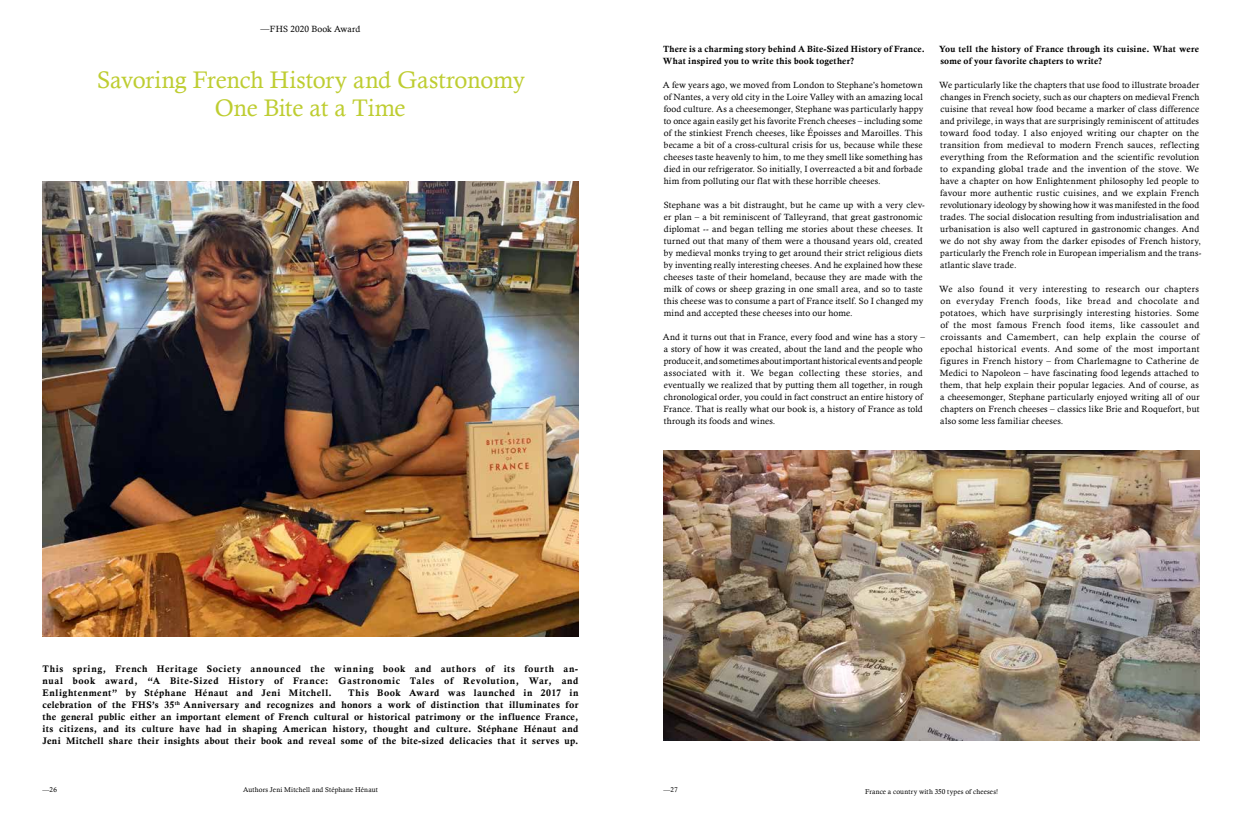
<style>
.page{position:relative;width:1242px;height:818px;background:#fff}
.page>*{position:absolute;margin:0;border:0;box-sizing:border-box;transform-origin:0 0}
.t1{font:24px/28px "Calisto";letter-spacing:-.005em;color:#becd31;text-align:center}
.t2{font:9.5px/12px "Calis MT Bol";letter-spacing:.04em;color:#000;text-align:justify}
.t3{font:9px/12px "Calisto";letter-spacing:.02em;color:#000}
.t4{font:9px/12px "Calis MT Bol";letter-spacing:.02em;color:#000}
.t5{font:7px "Calisto";letter-spacing:.02em;color:#000}
</style>
<div class="page">
<img style="left:43px;top:181px;width:535px;height:456px">
<img style="left:663px;top:451px;width:536px;height:289px">
<p class="t3" style="left:260px;top:23px;width:101px">—FHS 2020 Book Award</p>
<h1 class="t1" style="left:97px;top:66px;width:429px">Savoring French History and Gastronomy<br>One Bite at a Time</h1>
<p class="t4" style="left:663px;top:43px;width:264px">There is a charming story behind A Bite-Sized History of France.<br>What inspired you to write this book together?</p>
<p class="t3" style="left:662px;top:79px;width:262px;text-align:justify">A few years ago, we moved from London to Stephane’s hometown of Nantes, a very old city in the Loire Valley with an amazing local food culture. As a cheesemonger, Stephane was particularly happy to once again easily get his favorite French cheeses – including some of the stinkiest French cheeses, like Époisses and Maroilles. This became a bit of a cross-cultural crisis for us, because while these cheeses taste heavenly to him, to me they smell like something has died in our refrigerator. So initially, I overreacted a bit and forbade him from polluting our flat with these horrible cheeses.</p>
<p class="t3" style="left:664px;top:199px;width:263px">Stephane was a bit distraught, but he came up with a very clev&shy;er plan – a bit reminiscent of Talleyrand, that great gastronomic diplomat -- and began telling me stories about these cheeses. It turned out that many of them were a thousand years old, created by medieval monks trying to get around their strict religious diets by inventing really interesting cheeses. And he explained how these cheeses taste of their homeland, because they are made with the milk of cows or sheep grazing in one small area, and so to taste this cheese was to consume a part of France itself. So I changed my mind and accepted these cheeses into our home.</p>
<p class="t3" style="left:662px;top:331px;width:264px">And it turns out that in France, every food and wine has a story – a story of how it was created, about the land and the people who produce it, and sometimes about important historical events and people associated with it. We began collecting these stories, and eventually we realized that by putting them all together, in rough chronological order, you could in fact construct an entire history of France. That is really what our book is, a history of France as told through its foods and wines.</p>
<p class="t4" style="left:939px;top:43px;width:261px">You tell the history of France through its cuisine. What were some of your favorite chapters to write?</p>
<p class="t3" style="left:939px;top:79px;width:263px">We particularly like the chapters that use food to illustrate broader changes in French society, such as our chapters on medieval French cuisine that reveal how food became a marker of class difference and privilege, in ways that are surprisingly reminiscent of attitudes toward food today. I also enjoyed writing our chapter on the transition from medieval to modern French sauces, reflecting everything from the Reformation and the scientific revolution to expanding global trade and the invention of the stove. We have a chapter on how Enlightenment philosophy led people to favour more authentic rustic cuisines, and we explain French revolutionary ideology by showing how it was manifested in the food trades. The social dislocation resulting from industrialisation and urbanisation is also well captured in gastronomic changes. And we do not shy away from the darker episodes of French history, particularly the French role in European imperialism and the trans&shy;atlantic slave trade.</p>
<p class="t3" style="left:939px;top:283px;width:262px;text-align:justify">We also found it very interesting to research our chapters on everyday French foods, like bread and chocolate and potatoes, which have surprisingly interesting histories. Some of the most famous French food items, like cassoulet and croissants and Camembert, can help explain the course of epochal historical events. And some of the most important figures in French history – from Charlemagne to Catherine de Medici to Napoleon – have fascinating food legends attached to them, that help explain their popular legacies. And of course, as a cheesemonger, Stephane particularly enjoyed writing all of our chapters on French cheeses – classics like Brie and Roquefort, but also some less familiar cheeses.</p>
<p class="t2" style="left:42px;top:663px;width:537px">This spring, French Heritage Society announced the winning book and authors of its fourth an&shy;nual book award, “A Bite-Sized History of France: Gastronomic Tales of Revolution, War, and Enlightenment” by Stéphane Hénaut and Jeni Mitchell.</p>
<p class="t2" style="left:42px;top:687px;width:537px;text-indent:306px">This Book Award was launched in 2017 in celebration of the FHS’s 35<sup>th</sup> Anniversary and recognizes and honors a work of distinction that illuminates for the general public either an important element of French cultural or historical patrimony or the influence France, its citizens, and its culture have had in shaping American history, thought and culture. Stéphane Hénaut and Jeni Mitchell share their insights about their book and reveal some of the bite-sized delicacies that it serves up.</p>
<p class="t5" style="left:243px;top:786px;width:136px">Authors Jeni Mitchell and Stéphane Hénaut</p>
<p class="t5" style="left:42px;top:786px;width:16px">—26</p>
<p class="t5" style="left:663px;top:786px;width:16px">—27</p>
<p class="t5" style="left:865px;top:787px;width:134px">France a country with 350 types of cheeses!</p>
</div>
